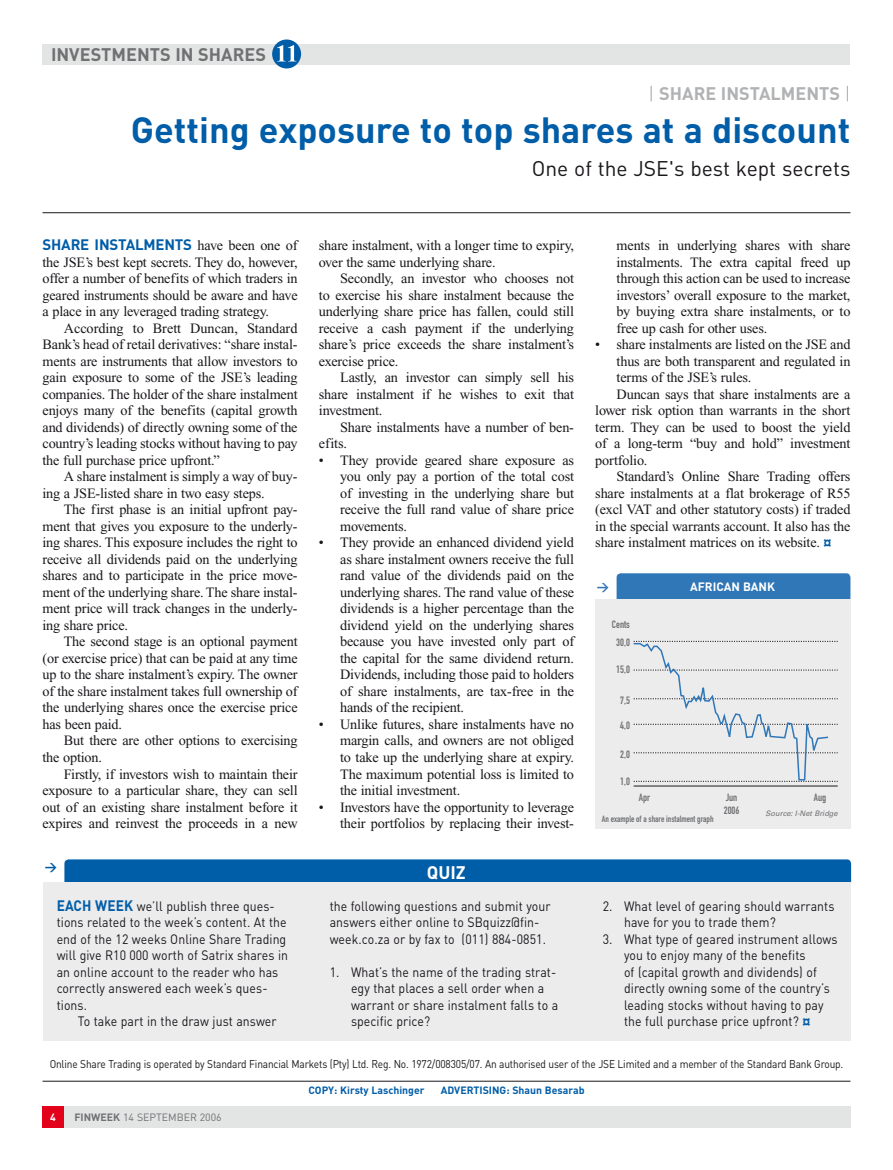
<style>
.page{position:relative;width:893px;height:1170px;background:#fff}
.page>*{position:absolute;margin:0;border:0;box-sizing:border-box;transform-origin:0 0}
.t1{font:700 36px "DIN";color:#005da8}
.t2{font:21px "DIN";color:#1a171b}
.t3{font:700 18px "DIN";color:#707173}
.t4{font:700 18px "DIN";color:#b1b2b4}
.t5{font:700 18px "DIN";color:#fff}
.t6{font:300 18px "DIN";color:#9c9d9f}
.t7{font:700 15px "DIN";color:#005da8}
.t8{font:14.25px/16.5px "Times New Roman";letter-spacing:-.01em;color:#1a171b;text-align:justify}
.t9{font:13.5px/16.5px "DIN";letter-spacing:.005em;color:#1a171b;scale:.91 1}
.t10{font:700 12px "DIN";color:#fff}
.t11{font:700 12px "DIN";color:#005da8}
.t12{font:700 12px "DIN";color:#3077b8}
.t13{font:11.25px "DIN";letter-spacing:-.015em;color:#1a171b;scale:.9 1}
.t14{font:700 10.5px "DIN";color:#005da8}
.t15{font:10.5px/13.5px "DIN Engschrift";color:#707173}
.t16{font:10.5px "DIN";color:#707173}
.t17{font:700 10.5px "DIN";color:#fff}
.t18{font:9px "DIN Engschrift";color:#707173}
.t19{font:italic 7.5px "Univers";color:#707173}
.s1{font-weight:300;color:#9c9d9f}
.s2{font-weight:700;font-size:15px;color:#005da8}
.s3{font-family:"DIN";font-weight:700;color:#005da8}
.s4{font-weight:700;font-size:14.25px;color:#005da8}
.s5{font-weight:700}
</style>
<div class="page">
<div style="left:64px;top:1106px;width:786px;height:21px;background:#e3e4e4"></div>
<div style="left:43px;top:1106px;width:21px;height:21px;background:#e2001a"></div>
<hr style="left:43px;top:1080px;width:807px;height:1px;background:#1a171b">
<div style="left:43px;top:44px;width:807px;height:21px;background:#e3e4e4"></div>
<div style="left:64px;top:859px;width:787px;height:27px;background:#005da8;border-radius:4px"></div>
<div style="left:43px;top:882px;width:808px;height:159px;background:#ececed"></div>
<hr style="left:43px;top:212px;width:807px;height:1px;background:#1a171b">
<div style="left:272px;top:39px;width:29px;height:29px;background:#005da8;border-radius:50%"></div>
<svg style="left:277px;top:45px;width:18px;height:16px"></svg>
<div style="left:617px;top:573px;width:233px;height:30px;background:#3077b8;border-radius:4px"></div>
<div style="left:595px;top:598px;width:255px;height:230px;background:#ececed"></div>
<hr style="left:634px;top:785px;width:204px;height:1px;background:#1a171b">
<svg style="left:633px;top:641px;width:205px;height:141px"></svg>
<p class="t3" style="left:51px;top:42px;width:216px">INVESTMENTS IN SHARES</p>
<p class="t4" style="left:648px;top:82px;width:34px"><span class="s1">|</span> Share</p>
<p class="t4" style="left:721px;top:82px;width:18px">Insta</p>
<p class="t4" style="left:771px;top:82px;width:23px">lments</p>
<p class="t6" style="left:845px;top:82px;width:7px">|</p>
<h1 class="t1" style="left:131px;top:107px;width:721px">Getting exposure to top shares at a discount</h1>
<h2 class="t2" style="left:532px;top:155px;width:320px">One of the JSE's best kept secrets</h2>
<p class="t7" style="left:43px;top:235px;width:19px">Share</p>
<p class="t7" style="left:95px;top:235px;width:9px">insta</p>
<p class="t7" style="left:135px;top:235px;width:19px">lments</p>
<p class="t8" style="left:43px;top:237px;width:257px;text-indent:155px">have been one of the JSE’s best kept secrets. They do, however, offer a number of benefits of which traders in geared instruments should be aware and have a place in any leveraged trading strategy.</p>
<p class="t8" style="left:43px;top:320px;width:257px;text-indent:21px">According to Brett Duncan, Standard Bank’s head of retail derivatives: “share instal&shy;ments are instruments that allow investors to gain exposure to some of the JSE’s leading companies. The holder of the share instalment enjoys many of the benefits (capital growth and dividends) of directly owning some of the country’s leading stocks without having to pay the full purchase price upfront.”</p>
<p class="t8" style="left:43px;top:468px;width:257px;text-indent:21px">A share instalment is simply a way of buy&shy;ing a JSE-listed share in two easy steps.</p>
<p class="t8" style="left:43px;top:501px;width:257px;text-indent:21px">The first phase is an initial upfront pay&shy;ment that gives you exposure to the underly&shy;ing shares. This exposure includes the right to receive all dividends paid on the underlying shares and to participate in the price move&shy;ment of the underlying share. The share instal&shy;ment price will track changes in the underly&shy;ing share price.</p>
<p class="t8" style="left:43px;top:633px;width:257px;text-indent:21px">The second stage is an optional payment (or exercise price) that can be paid at any time up to the share instalment’s expiry. The owner of the share instalment takes full ownership of the underlying shares once the exercise price has been paid.</p>
<p class="t8" style="left:43px;top:732px;width:257px;text-indent:21px">But there are other options to exercising the option.</p>
<p class="t8" style="left:43px;top:765px;width:257px;text-indent:21px">Firstly, if investors wish to maintain their exposure to a particular share, they can sell out of an existing share instalment before it expires and reinvest the proceeds in a new</p>
<p class="t11" style="left:45px;top:858px;width:14px">&gt;</p>
<p class="t9" style="left:57px;top:897px;width:256px"><span class="s2">EACH WEEK</span> we’ll publish three ques&shy;tions related to the week’s content. At the end of the 12 weeks Online Share Trading will give R10 000 worth of Satrix shares in an online account to the reader who has correctly answered each week’s ques&shy;tions.</p>
<p class="t9" style="left:78px;top:1012px;width:220px">To take part in the draw just answer</p>
<p class="t8" style="left:319px;top:237px;width:257px">share instalment, with a longer time to expiry, over the same underlying share.</p>
<p class="t8" style="left:319px;top:270px;width:257px;text-indent:21px">Secondly, an investor who chooses not to exercise his share instalment because the underlying share price has fallen, could still receive a cash payment if the underlying share’s price exceeds the share instalment’s exercise price.</p>
<p class="t8" style="left:319px;top:369px;width:257px;text-indent:21px">Lastly, an investor can simply sell his share instalment if he wishes to exit that investment.</p>
<p class="t8" style="left:319px;top:419px;width:257px;text-indent:21px">Share instalments have a number of ben&shy;efits.</p>
<p class="t8" style="left:340px;top:452px;width:235px;text-indent:-21px">• They provide geared share exposure as you only pay a portion of the total cost of investing in the underlying share but receive the full rand value of share price movements.</p>
<p class="t8" style="left:340px;top:534px;width:235px;text-indent:-21px">• They provide an enhanced dividend yield as share instalment owners receive the full rand value of the dividends paid on the underlying shares. The rand value of these dividends is a higher percentage than the dividend yield on the underlying shares because you have invested only part of the capital for the same dividend return.<br>Dividends, including those paid to holders of share instalments, are tax-free in the hands of the recipient.</p>
<p class="t8" style="left:340px;top:716px;width:235px;text-indent:-21px">• Unlike futures, share instalments have no margin calls, and owners are not obliged to take up the underlying share at expiry.<br>The maximum potential loss is limited to the initial investment.</p>
<p class="t8" style="left:319px;top:798px;width:257px;text-align:right">• Investors have the opportunity to leverage their portfolios by replacing their invest-</p>
<p class="t5" style="left:427px;top:860px;width:40px">QUIZ</p>
<p class="t9" style="left:330px;top:897px;width:244px">the following questions and submit your answers either online to SBquizz@fin&shy;week.co.za or by fax to (011) 884-0851.</p>
<p class="t9" style="left:351px;top:963px;width:229px;text-indent:-21px">1. What’s the name of the trading strat&shy;egy that places a sell order when a warrant or share instalment falls to a specific price?</p>
<p class="t8" style="left:617px;top:237px;width:235px">ments in underlying shares with share instalments. The extra capital freed up through this action can be used to increase investors’ overall exposure to the market, by buying extra share instalments, or to free up cash for other uses.</p>
<p class="t8" style="left:595px;top:336px;width:257px">• share instalments are listed on the JSE and</p>
<p class="t8" style="left:617px;top:353px;width:235px">thus are both transparent and regulated in</p>
<p class="t8" style="left:617px;top:369px;width:136px">terms of the JSE’s rules.</p>
<p class="t8" style="left:617px;top:386px;width:235px">Duncan says that share instalments are a</p>
<p class="t8" style="left:595px;top:402px;width:257px">lower risk option than warrants in the short</p>
<p class="t8" style="left:595px;top:419px;width:257px">term. They can be used to boost the yield</p>
<p class="t8" style="left:595px;top:435px;width:257px">of a long-term “buy and hold” investment</p>
<p class="t8" style="left:595px;top:452px;width:54px">portfolio.</p>
<p class="t8" style="left:617px;top:468px;width:235px">Standard’s Online Share Trading offers</p>
<p class="t8" style="left:595px;top:485px;width:257px">share instalments at a flat brokerage of R55</p>
<p class="t8" style="left:595px;top:501px;width:257px">(excl VAT and other statutory costs) if traded</p>
<p class="t8" style="left:595px;top:518px;width:257px">in the special warrants account. It also has the</p>
<p class="t8" style="left:595px;top:534px;width:238px">share instalment matrices on its website. <span class="s3">¤</span></p>
<p class="t12" style="left:597px;top:579px;width:14px">&gt;</p>
<p class="t10" style="left:690px;top:578px;width:70px">Afri can Bank</p>
<p class="t15" style="left:612px;top:617px;width:20px">Cents</p>
<p class="t15" style="left:616px;top:635px;width:15px">30,0</p>
<p class="t15" style="left:616px;top:662px;width:15px">15,0</p>
<p class="t15" style="left:620px;top:693px;width:11px">7,5</p>
<p class="t15" style="left:620px;top:718px;width:11px">4,0</p>
<p class="t15" style="left:620px;top:747px;width:11px">2,0</p>
<p class="t15" style="left:620px;top:774px;width:11px">1,0</p>
<p class="t15" style="left:639px;top:790px;width:13px">Apr</p>
<p class="t15" style="left:724px;top:790px;width:17px">Jun<br>2006</p>
<p class="t15" style="left:814px;top:790px;width:14px">Aug</p>
<p class="t18" style="left:602px;top:813px;width:113px">An example of a share instalment graph</p>
<p class="t19" style="left:766px;top:808px;width:74px">Source: I-Net Bridge</p>
<p class="t9" style="left:624px;top:897px;width:233px;text-indent:-21px">2. What level of gearing should warrants have for you to trade them?</p>
<p class="t9" style="left:624px;top:930px;width:236px;text-indent:-21px">3. What type of geared instrument allows you to enjoy many of the benefits<br>of (capital growth and dividends) of directly owning some of the country’s leading stocks without having to pay the full purchase price upfront? <span class="s4">¤</span></p>
<p class="t13" style="left:50px;top:1056px;width:883px">Online Share Trading is operated by Standard Financial Markets (Pty) Ltd. Reg. No. 1972/008305/07. An authorised user of the JSE Limited and a member of the Standard Bank Group.</p>
<p class="t17" style="left:50px;top:1110px;width:7px">4</p>
<p class="t16" style="left:74px;top:1110px;width:149px"><span class="s5">FINWEEK</span> 14 SEPTEMBER 2006</p>
<p class="t14" style="left:308px;top:1083px;width:8px">COP</p>
<p class="t14" style="left:328px;top:1083px;width:98px">Y: Kirsty Laschinger</p>
<p class="t14" style="left:441px;top:1083px;width:145px">ADVERTISING: Shaun Besarab</p>
</div>
